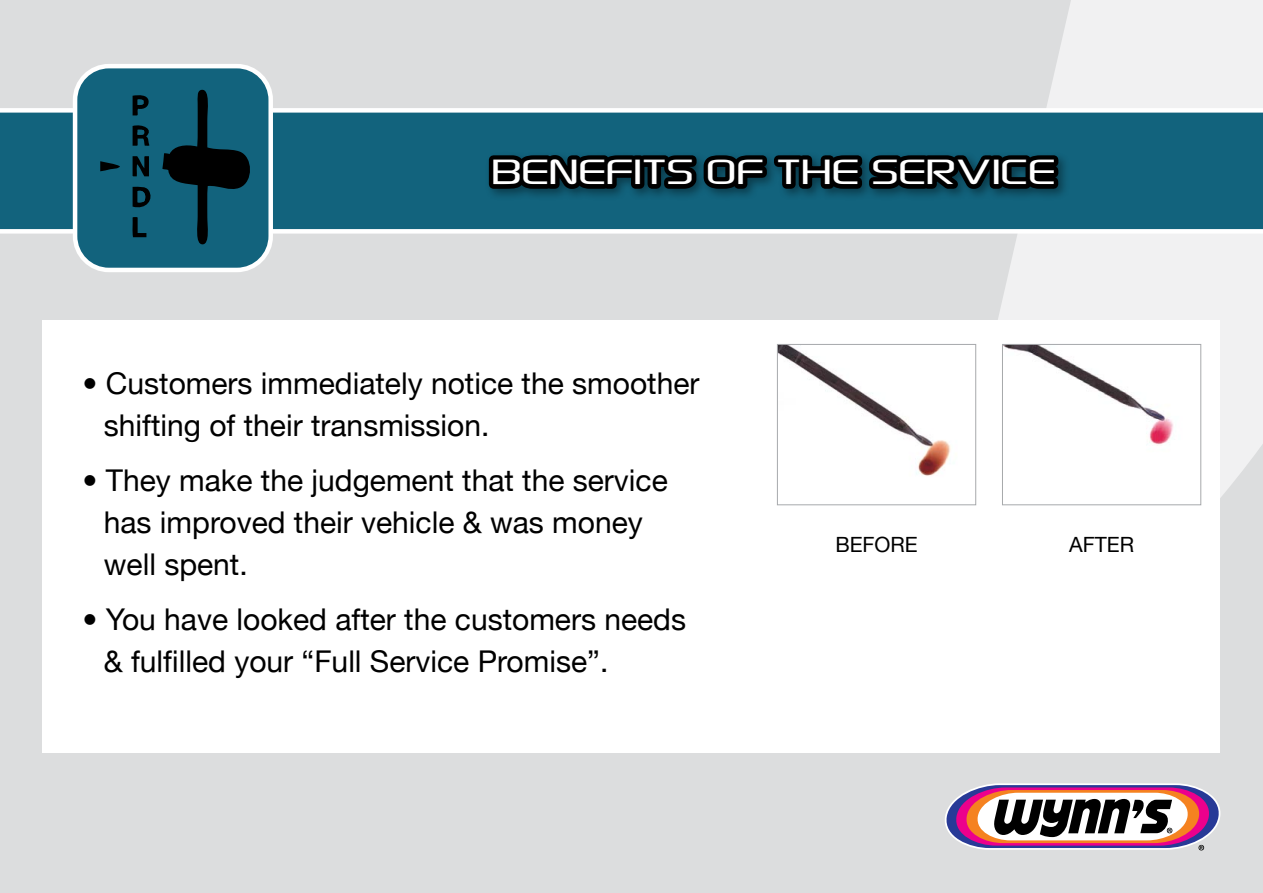
<style>
.page{position:relative;width:1263px;height:893px;background:#dcddde}
.page>*{position:absolute;margin:0;border:0;box-sizing:border-box;transform-origin:0 0}
.t1{font:39px "Brownsville";color:#fff}
.t2{font:30px/42px "Helvetica Neue";color:#000}
.t3{font:21px "Helvetica Neue";color:#000}
</style>
<div class="page">
<svg style="left:998px;top:0;width:265px;height:498px;background:#eeeeef"></svg>
<div style="left:43px;top:320px;width:1177px;height:433px;background:#fff"></div>
<svg style="left:0;top:108px;width:1263px;height:126px;background:#297289"></svg>
<div style="left:75px;top:66px;width:196px;height:204px;background:#12637d;border-radius:34px"></div>
<div style="left:73px;top:64px;width:200px;height:208px;border:4px solid #fff;border-radius:34px"></div>
<svg style="left:162px;top:89px;width:88px;height:156px"></svg>
<svg style="left:133px;top:95px;width:16px;height:21px"></svg>
<svg style="left:133px;top:125px;width:17px;height:21px"></svg>
<svg style="left:133px;top:156px;width:16px;height:21px"></svg>
<svg style="left:100px;top:161px;width:20px;height:10px"></svg>
<svg style="left:133px;top:186px;width:18px;height:22px"></svg>
<svg style="left:132px;top:217px;width:14px;height:20px"></svg>
<svg style="left:484px;top:131px;width:579px;height:117px;background:#2f5e6d"></svg>
<img style="left:1004px;top:346px;width:169px;height:99px">
<div style="left:1002px;top:344px;width:199px;height:161px;border:1px solid #a7a9ac"></div>
<img style="left:779px;top:346px;width:172px;height:130px">
<div style="left:777px;top:344px;width:199px;height:161px;border:1px solid #a7a9ac"></div>
<svg style="left:945px;top:783px;width:275px;height:67px;background:#a57f8f"></svg>
<h1 class="t1" style="left:493px;top:152px;width:565px">BENEFITS OF THE SERVICE</h1>
<p class="t2" style="left:104px;top:362px;width:597px;text-indent:-21px">• Customers immediately notice the smoother shifting of their transmission.</p>
<p class="t2" style="left:104px;top:459px;width:565px;text-indent:-21px">• They make the judgement that the service has improved their vehicle &amp; was money well spent.</p>
<p class="t2" style="left:104px;top:598px;width:584px;text-indent:-21px">• You have looked after the customers needs &amp; fulfilled your “Full Service Promise”.</p>
<p class="t3" style="left:835px;top:531px;width:84px">BEFORE</p>
<p class="t3" style="left:1069px;top:531px;width:66px">AFTER</p>
</div>
